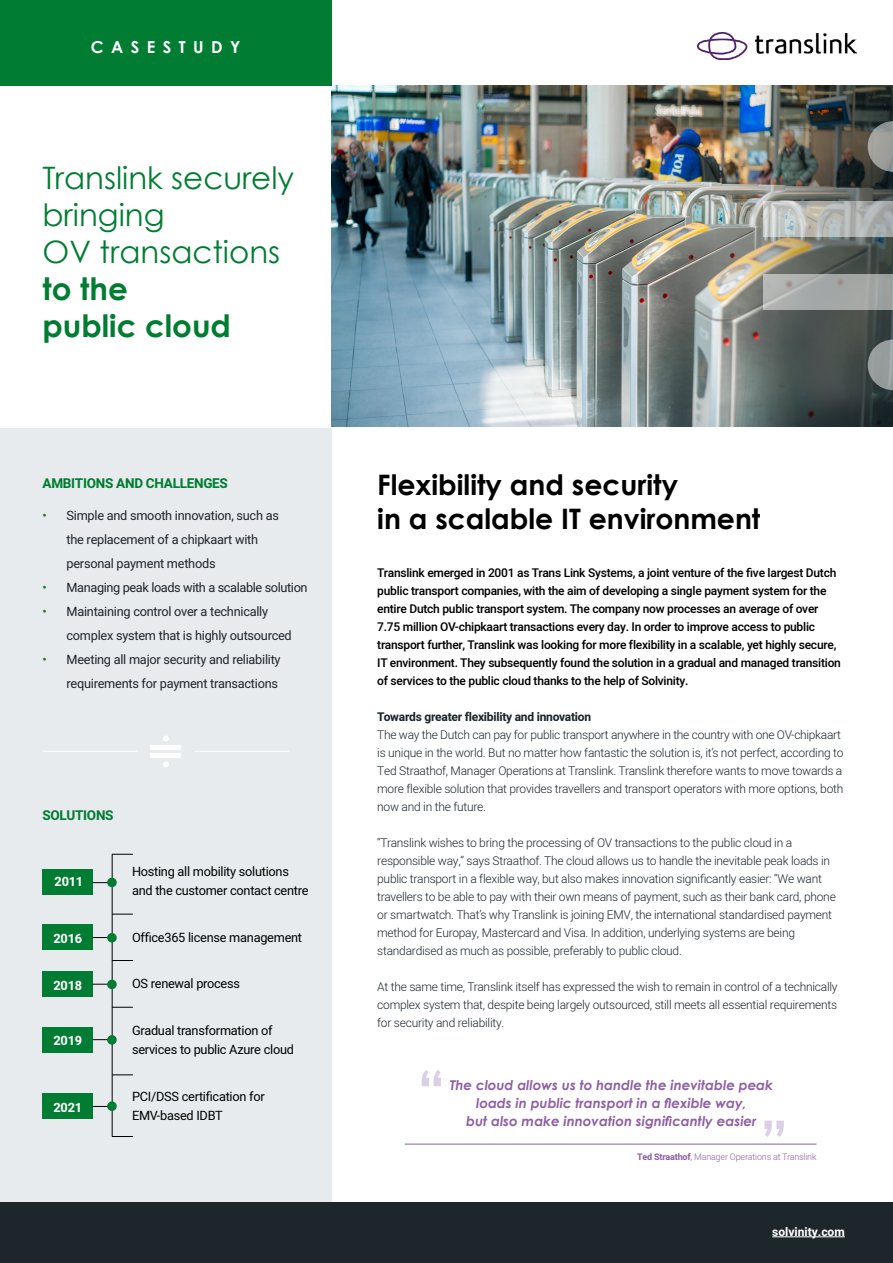
<style>
.page{position:relative;width:893px;height:1263px;background:#fff}
.page>*{position:absolute;margin:0;border:0;box-sizing:border-box;transform-origin:0 0}
.t1{font:30.9px "Century Gothic";color:#007d32}
.t2{font:700 30.9px "Century Gothic";color:#007d32}
.t3{font:700 28.2px "Century Gothic";color:#000}
.t4{font:700 16.5px "Century Gothic";letter-spacing:.45em;color:#fff}
.t5{font:italic 700 13.5px "Century Gothic";color:#8e5fa4}
.t6{font:700 13.5px "Heebo";letter-spacing:-.02em;color:#007d32}
.t7{font:12.75px/24px "Heebo";letter-spacing:-.02em;color:#1c262b;text-align:center}
.t8{font:12.75px "Heebo";letter-spacing:-.02em;color:#000}
.t9{font:700 12.75px "Heebo";letter-spacing:-.02em;color:#fff}
.t10{font:300 12px/18px "Heebo";letter-spacing:-.02em;color:#1c262b}
.t11{font:500 12px/18px "Heebo";letter-spacing:-.02em;color:#000}
.t12{font:700 12px "Heebo";letter-spacing:-.02em;color:#1c262b}
.t13{font:700 12px "Heebo";color:#fff}
.t14{font:300 9px "Heebo";letter-spacing:-.02em;color:#8e5fa4}
.s1{color:#007d32}
.s2{font-weight:700}
</style>
<div class="page">
<div style="left:0;top:428px;width:332px;height:776px;background:#e7ebed"></div>
<img style="left:332px;top:85px;width:561px;height:341px">
<div style="left:0;top:1203px;width:893px;height:60px;background:#1c262b"></div>
<svg style="left:868px;top:340px;width:25px;height:50px"></svg>
<svg style="left:868px;top:121px;width:25px;height:51px"></svg>
<svg style="left:764px;top:201px;width:129px;height:36px;background:#b7bbb8"></svg>
<svg style="left:764px;top:274px;width:129px;height:36px;background:#a6aaa8"></svg>
<div style="left:0;top:0;width:332px;height:85px;background:#007d32"></div>
<img style="left:698px;top:33px;width:158px;height:27px">
<div style="left:43px;top:870px;width:50px;height:25px;background:#007d32"></div>
<div style="left:43px;top:924px;width:50px;height:26px;background:#007d32"></div>
<div style="left:43px;top:971px;width:50px;height:26px;background:#007d32"></div>
<div style="left:43px;top:1027px;width:50px;height:26px;background:#007d32"></div>
<div style="left:43px;top:1093px;width:50px;height:26px;background:#007d32"></div>
<svg style="left:93px;top:882px;width:14px;height:1px"></svg>
<svg style="left:113px;top:854px;width:20px;height:1px"></svg>
<svg style="left:113px;top:914px;width:20px;height:1px"></svg>
<svg style="left:113px;top:960px;width:20px;height:1px"></svg>
<svg style="left:113px;top:1007px;width:20px;height:1px"></svg>
<svg style="left:113px;top:1074px;width:20px;height:1px"></svg>
<svg style="left:112px;top:1136px;width:21px;height:1px"></svg>
<svg style="left:93px;top:937px;width:14px;height:1px"></svg>
<svg style="left:93px;top:984px;width:14px;height:1px"></svg>
<svg style="left:93px;top:1039px;width:14px;height:1px"></svg>
<svg style="left:93px;top:1106px;width:14px;height:1px"></svg>
<hr style="left:112px;top:854px;width:1px;height:282px;background:#000">
<svg style="left:422px;top:1070px;width:19px;height:16px"></svg>
<svg style="left:764px;top:1120px;width:20px;height:17px"></svg>
<hr style="left:405px;top:1144px;width:411px;height:1px;background:#8e5fa4">
<div style="left:107px;top:878px;width:10px;height:9px;background:#007d32;border-radius:50%"></div>
<div style="left:107px;top:933px;width:10px;height:9px;background:#007d32;border-radius:50%"></div>
<div style="left:107px;top:980px;width:10px;height:9px;background:#007d32;border-radius:50%"></div>
<div style="left:107px;top:1035px;width:10px;height:10px;background:#007d32;border-radius:50%"></div>
<div style="left:107px;top:1101px;width:10px;height:10px;background:#007d32;border-radius:50%"></div>
<svg style="left:163px;top:761px;width:6px;height:6px"></svg>
<svg style="left:163px;top:736px;width:6px;height:5px"></svg>
<hr style="left:151px;top:745px;width:30px;height:4px;background:#fff">
<hr style="left:151px;top:754px;width:30px;height:4px;background:#fff">
<hr style="left:194px;top:751px;width:95px;height:1px;background:#fff">
<hr style="left:43px;top:751px;width:94px;height:1px;background:#fff">
<hr style="left:772px;top:1236px;width:73px;height:1px;background:#fff">
<p class="t4" style="left:91px;top:36px;width:151px">CASESTUDY</p>
<p class="t1" style="left:43px;top:159px;width:253px">Translink securely</p>
<p class="t1" style="left:43px;top:196px;width:124px">bringing</p>
<p class="t1" style="left:43px;top:233px;width:239px">OV transactions</p>
<p class="t2" style="left:43px;top:270px;width:87px">to the</p>
<p class="t2" style="left:43px;top:307px;width:190px">public cloud</p>
<p class="t6" style="left:43px;top:474px;width:187px">AMBITIONS AND CHALLENGES</p>
<p class="t7" style="left:43px;top:503px;width:238px"><span class="s1">•</span> Simple and smooth innovation, such as the replacement of a chipkaart with</p>
<p class="t7" style="left:67px;top:551px;width:151px">personal payment methods</p>
<p class="t7" style="left:43px;top:575px;width:267px"><span class="s1">•</span> Managing peak loads with a scalable solution</p>
<p class="t7" style="left:43px;top:599px;width:227px"><span class="s1">•</span> Maintaining control over a technically</p>
<p class="t7" style="left:67px;top:623px;width:227px">complex system that is highly outsourced</p>
<p class="t7" style="left:43px;top:647px;width:240px;text-align:right"><span class="s1">•</span> Meeting all major security and reliability requirements for payment transactions</p>
<p class="t6" style="left:43px;top:806px;width:73px">SOLUTIONS</p>
<p class="t9" style="left:55px;top:873px;width:30px">2011</p>
<p class="t9" style="left:54px;top:929px;width:30px">2016</p>
<p class="t9" style="left:54px;top:976px;width:30px">2018</p>
<p class="t9" style="left:54px;top:1032px;width:30px">2019</p>
<p class="t9" style="left:54px;top:1098px;width:30px">2021</p>
<p class="t8" style="left:132px;top:863px;width:158px">Hosting all mobility solutions</p>
<p class="t8" style="left:132px;top:882px;width:178px">and the customer contact centre</p>
<p class="t8" style="left:132px;top:929px;width:172px">Office365 license management</p>
<p class="t8" style="left:132px;top:975px;width:109px">OS renewal process</p>
<p class="t8" style="left:132px;top:1022px;width:142px">Gradual transformation of</p>
<p class="t8" style="left:132px;top:1041px;width:163px">services to public Azure cloud</p>
<p class="t8" style="left:132px;top:1087px;width:134px">PCI/DSS certification for</p>
<p class="t8" style="left:132px;top:1107px;width:92px">EMV-based IDBT</p>
<p class="t3" style="left:377px;top:467px;width:302px">Flexibility and security</p>
<p class="t3" style="left:377px;top:501px;width:385px">in a scalable IT environment</p>
<p class="t11" style="left:377px;top:564px;width:461px">Translink emerged in 2001 as Trans Link Systems, a joint venture of the five largest Dutch public transport companies, with the aim of developing a single payment system for the entire Dutch public transport system. The company now processes an average of over</p>
<p class="t11" style="left:377px;top:618px;width:465px">7.75 million OV-chipkaart transactions every day. In order to improve access to public transport further, Translink was looking for more flexibility in a scalable, yet highly secure, IT environment. They subsequently found the solution in a gradual and managed transition of services to the public cloud thanks to the help of Solvinity.</p>
<p class="t12" style="left:377px;top:708px;width:215px">Towards greater flexibility and innovation</p>
<p class="t10" style="left:377px;top:725px;width:468px">The way the Dutch can pay for public transport anywhere in the country with one OV-chipkaart is unique in the world. But no matter how fantastic the solution is, it’s not perfect, according to Ted Straathof, Manager Operations at Translink. Translink therefore wants to move towards a more flexible solution that provides travellers and transport operators with more options, both now and in the future.</p>
<p class="t10" style="left:377px;top:833px;width:416px">“Translink wishes to bring the processing of OV transactions to the public cloud in a</p>
<p class="t10" style="left:377px;top:851px;width:460px">responsible way,” says Straathof. The cloud allows us to handle the inevitable peak loads in public transport in a flexible way, but also makes innovation significantly easier: “We want travellers to be able to pay with their own means of payment, such as their bank card, phone or smartwatch. That’s why Translink is joining EMV, the international standardised payment method for Europay, Mastercard and Visa. In addition, underlying systems are being</p>
<p class="t10" style="left:377px;top:941px;width:306px">standardised as much as possible, preferably to public cloud.</p>
<p class="t10" style="left:377px;top:977px;width:462px;text-align:justify">At the same time, Translink itself has expressed the wish to remain in control of a technically complex system that, despite being largely outsourced, still meets all essential requirements for security and reliability.</p>
<p class="t5" style="left:450px;top:1076px;width:325px">The cloud allows us to handle the inevitable peak</p>
<p class="t5" style="left:476px;top:1094px;width:272px">loads in public transport in a flexible way,</p>
<p class="t5" style="left:466px;top:1112px;width:292px">but also make innovation significantly easier</p>
<p class="t14" style="left:637px;top:1150px;width:181px"><span class="s2">Ted Straathof</span>, Manager Operations at Translink</p>
<p class="t13" style="left:772px;top:1224px;width:74px">solvinity.com</p>
</div>
